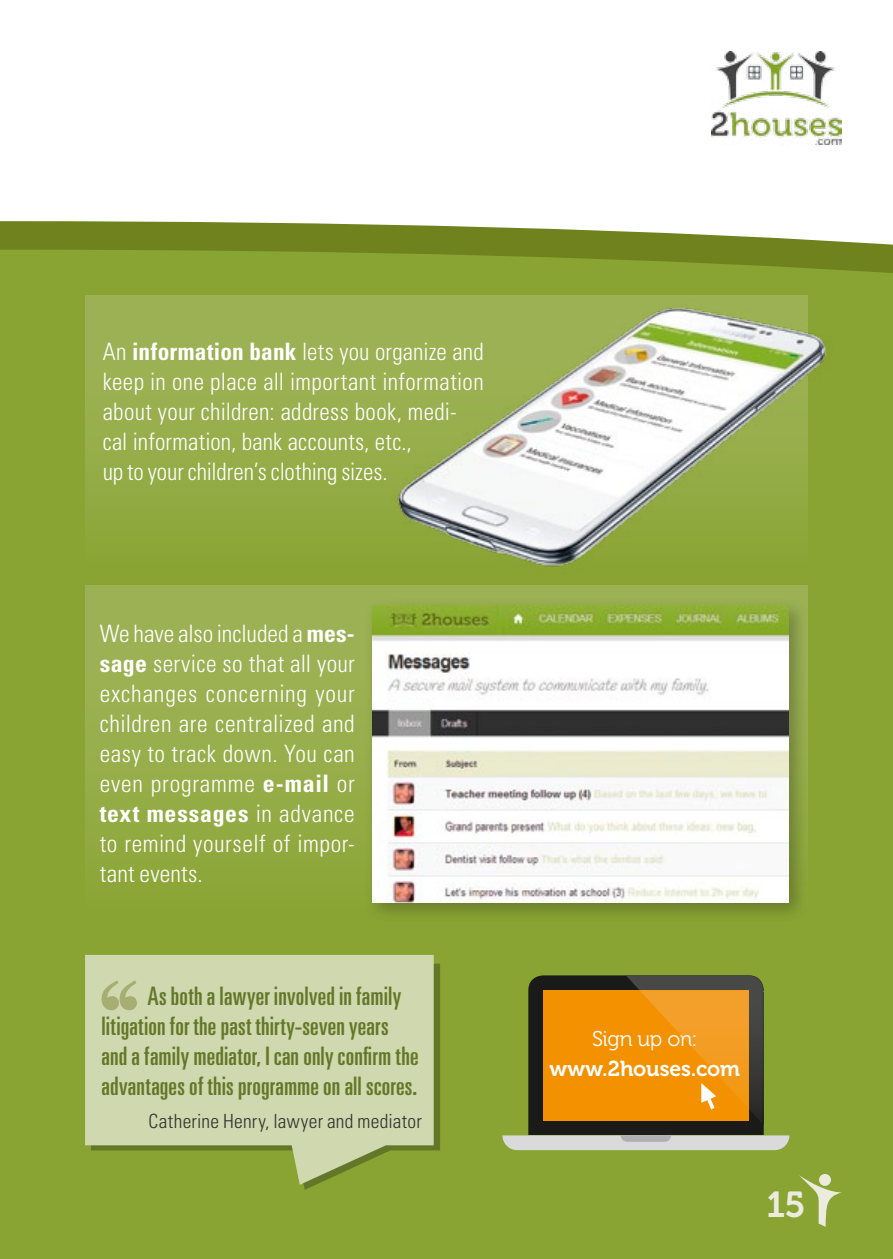
<style>
.page{position:relative;width:893px;height:1259px;background:#fff}
.page>*{position:absolute;margin:0;border:0;box-sizing:border-box;transform-origin:0 0}
.t1{font:36px "Museo 700";color:#ebebde}
.t2{font:ultra-condensed 25.5px/30px "Univers LT Std";letter-spacing:.01em;color:#637728}
.t3{font:300 condensed 24px/30px "Univers LT Std";letter-spacing:.01em;color:#fff;text-align:justify}
.t4{font:21.6px "Museo 700";letter-spacing:-.005em;color:#fff}
.t5{font:21.3px "Museo 300";letter-spacing:-.02em;color:#fff}
.t6{font:300 condensed 19.5px "Univers LT Std";letter-spacing:.015em;color:#323230}
.s1{font-weight:700}
.s2{color:#fdfcfb}
.s3{color:#fdfdfc}
</style>
<div class="page">
<img style="left:711px;top:51px;width:131px;height:93px">
<svg style="left:0;top:221px;width:893px;height:29px;fill:#6f821e"></svg>
<div style="left:0;top:250px;width:893px;height:1009px;background:#89a432"></div>
<svg style="left:799px;top:1174px;width:43px;height:53px"></svg>
<div style="left:85px;top:585px;width:723px;height:332px;background:linear-gradient(to bottom,#a0b45a,#8ca638)"></div>
<svg style="left:91px;top:963px;width:349px;height:226px;fill:#89a432"></svg>
<svg style="left:85px;top:955px;width:349px;height:229px;fill:#cfd8ae"></svg>
<div style="left:363px;top:596px;width:446px;height:327px;background:#1a1a18;opacity:.3"></div>
<img style="left:372px;top:605px;width:417px;height:298px">
<svg style="left:102px;top:980px;width:35px;height:30px"></svg>
<div style="left:85px;top:296px;width:723px;height:274px;background:linear-gradient(to bottom,#a0b45a,#8ca638)"></div>
<img style="left:355px;top:289px;width:484px;height:285px">
<svg style="left:502px;top:975px;width:287px;height:175px"></svg>
<div style="left:721px;top:1064px;width:19px;height:11px;background:#f49b1c"></div>
<p class="t3" style="left:103px;top:337px;width:383px;text-align:left">An <span class="s1">information bank</span> lets you organize and keep in one place all important information about your children: address book, medi&shy;cal information, bank accounts, etc.,<br>up to your children’s clothing sizes.</p>
<p class="t3" style="left:100px;top:618px;width:257px">We have also included a <span class="s1">mes&shy;sage</span> service so that all your exchanges concerning your children are centralized and easy to track down. You can even programme <span class="s1">e-mail</span> or <span class="s1">text messages</span> in advance to remind yourself of impor&shy;tant events.</p>
<p class="t2" style="left:102px;top:981px;width:318px;text-indent:46px">As both a lawyer involved in family litigation for the past thirty-seven years and a family mediator, I can only confirm the advantages of this programme on all scores.</p>
<p class="t6" style="left:149px;top:1109px;width:275px">Catherine Henry, lawyer and mediator</p>
<p class="t5" style="left:592px;top:1027px;width:107px">Sign up o<span class="s2">n:</span></p>
<p class="t4" style="left:550px;top:1056px;width:192px">www.2houses.c<span class="s3">om</span></p>
<h1 class="t1" style="left:766px;top:1184px;width:41px">15</h1>
</div>
